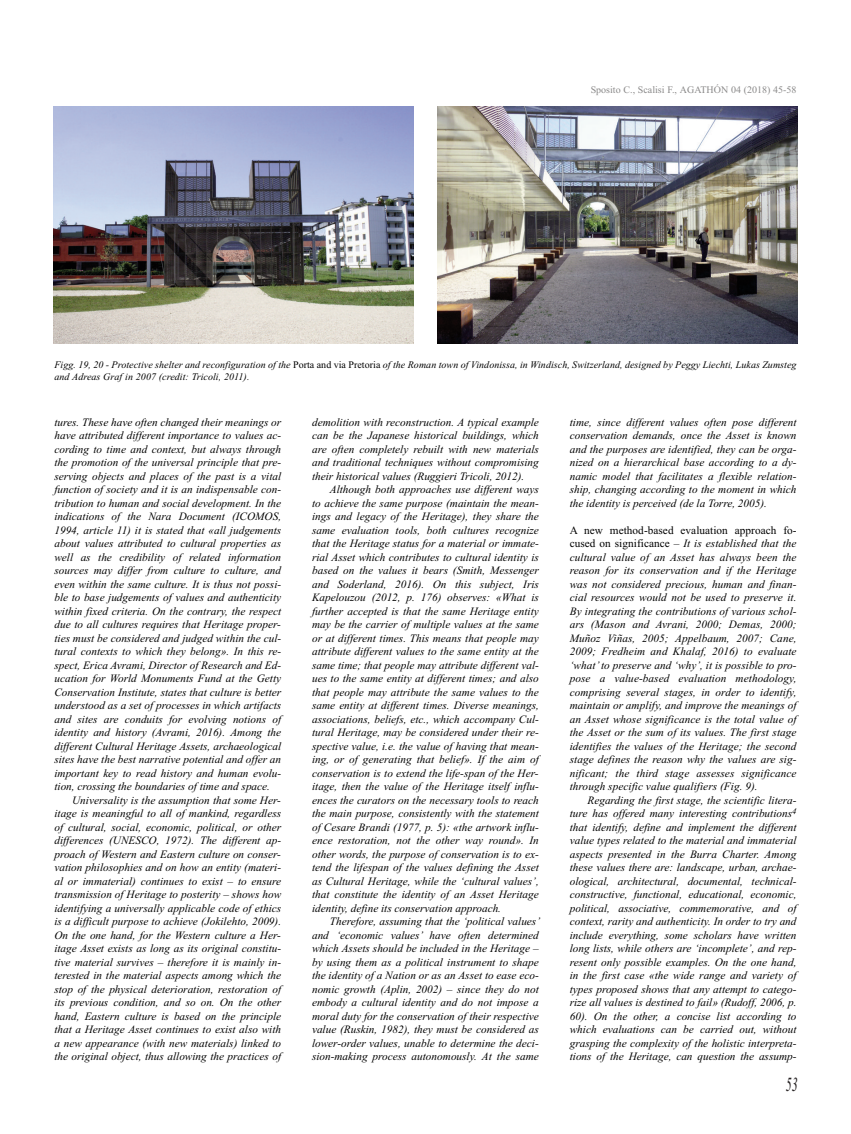
<style>
.page{position:relative;width:851px;height:1134px;background:#fff}
.page>*{position:absolute;margin:0;border:0;box-sizing:border-box;transform-origin:0 0}
.t1{font:italic 20px "Times New Roman";color:#231f20;scale:.6 1}
.t2{font:italic 11.25px/13.5px "Times New Roman";color:#000;text-align:justify}
.t3{font:italic 10px/12px "Times New Roman";letter-spacing:.005em;color:#000}
.t4{font:10px "Times New Roman";color:#8a8989}
.s1{font-style:normal}
</style>
<div class="page">
<img style="left:53px;top:106px;width:360px;height:237px">
<img style="left:437px;top:106px;width:360px;height:238px">
<p class="t4" style="left:590px;top:84px;width:207px">Sposito C., Scalisi F., AGATHÓN 04 (2018) 45-58</p>
<p class="t3" style="left:54px;top:358px;width:743px">Figg. 19, 20 - Protective shelter and reconfiguration of the <span class="s1">Porta and via Pretoria</span> of the Roman town of Vindonissa, in windisch, switzerland, designed by Peggy Liechti, Lukas Zumsteg and Adreas Graf in 2007 (credit: tricoli, 2011).</p>
<p class="t2" style="left:54px;top:415px;width:229px">tures. these have often changed their meanings or have attributed different importance to values ac&shy;cording to time and context, but always through the promotion of the universal principle that pre&shy;serving objects and places of the past is a vital function of society and it is an indispensable con&shy;tribution to human and social development. In the indications of the Nara document (ICoMos, 1994, article 11) it is stated that «all judgements about values attributed to cultural properties as well as the credibility of related information sources may differ from culture to culture, and even within the same culture. It is thus not possi&shy;ble to base judgements of values and authenticity within fixed criteria. on the contrary, the respect due to all cultures requires that Heritage proper&shy;ties must be considered and judged within the cul&shy;tural contexts to which they belong». In this re&shy;spect, erica Avrami, director of Research and ed&shy;ucation for world Monuments Fund at the Getty Conservation Institute, states that culture is better understood as a set of processes in which artifacts and sites are conduits for evolving notions of identity and history (Avrami, 2016). Among the different Cultural Heritage Assets, archaeological sites have the best narrative potential and offer an important key to read history and human evolu&shy;tion, crossing the boundaries of time and space.</p>
<p class="t2" style="left:54px;top:793px;width:228px;text-indent:18px">Universality is the assumption that some Her&shy;itage is meaningful to all of mankind, regardless of cultural, social, economic, political, or other differences (UNesCo, 1972). the different ap&shy;proach of western and eastern culture on conser&shy;vation philosophies and on how an entity (materi&shy;al or immaterial) continues to exist – to ensure transmission of Heritage to posterity – shows how identifying a universally applicable code of ethics is a difficult purpose to achieve (Jokilehto, 2009). on the one hand, for the western culture a Her&shy;itage Asset exists as long as its original constitu&shy;tive material survives – therefore it is mainly in&shy;terested in the material aspects among which the stop of the physical deterioration, restoration of its previous condition, and so on. on the other hand, eastern culture is based on the principle that a Heritage Asset continues to exist also with a new appearance (with new materials) linked to the original object, thus allowing the practices of</p>
<p class="t2" style="left:312px;top:415px;width:228px">demolition with reconstruction. A typical example can be the Japanese historical buildings, which are often completely rebuilt with new materials and traditional techniques without compromising their historical values (Ruggieri tricoli, 2012).</p>
<p class="t2" style="left:312px;top:483px;width:229px;text-indent:18px">Although both approaches use different ways to achieve the same purpose (maintain the mean&shy;ings and legacy of the Heritage), they share the same evaluation tools, both cultures recognize that the Heritage status for a material or immate&shy;rial Asset which contributes to cultural identity is based on the values it bears (smith, Messenger and soderland, 2016). on this subject, Iris Kapelouzou (2012, p. 176) observes: «what is further accepted is that the same Heritage entity may be the carrier of multiple values at the same or at different times. this means that people may attribute different values to the same entity at the same time; that people may attribute different val&shy;ues to the same entity at different times; and also that people may attribute the same values to the same entity at different times. diverse meanings, associations, beliefs, etc., which accompany Cul&shy;tural Heritage, may be considered under their re&shy;spective value, i.e. the value of having that mean&shy;ing, or of generating that belief». If the aim of conservation is to extend the life-span of the Her&shy;itage, then the value of the Heritage itself influ&shy;ences the curators on the necessary tools to reach the main purpose, consistently with the statement of Cesare brandi (1977, p. 5): «the artwork influ&shy;ence restoration, not the other way round». In other words, the purpose of conservation is to ex&shy;tend the lifespan of the values defining the Asset as Cultural Heritage, while the ‘cultural values’, that constitute the identity of an Asset Heritage identity, define its conservation approach.</p>
<p class="t2" style="left:312px;top:915px;width:229px;text-indent:18px">therefore, assuming that the ‘political values’ and ‘economic values’ have often determined which Assets should be included in the Heritage – by using them as a political instrument to shape the identity of a Nation or as an Asset to ease eco&shy;nomic growth (Aplin, 2002) – since they do not embody a cultural identity and do not impose a moral duty for the conservation of their respective value (Ruskin, 1982), they must be considered as lower-order values, unable to determine the deci&shy;sion-making process autonomously. At the same</p>
<p class="t2" style="left:569px;top:415px;width:228px">time, since different values often pose different conservation demands, once the Asset is known and the purposes are identified, they can be orga&shy;nized on a hierarchical base according to a dy&shy;namic model that facilitates a flexible relation&shy;ship, changing according to the moment in which the identity is perceived (de la torre, 2005).</p>
<p class="t2" style="left:569px;top:523px;width:229px"><span class="s1">A new method-based evaluation approach fo&shy;cused on significance –</span> It is established that the cultural value of an Asset has always been the reason for its conservation and if the Heritage was not considered precious, human and finan&shy;cial resources would not be used to preserve it. by integrating the contributions of various schol&shy;ars (Mason and Avrani, 2000; demas, 2000; Muñoz Viñas, 2005; Appelbaum, 2007; Cane, 2009; Fredheim and Khalaf, 2016) to evaluate ‘what’to preserve and ‘why’, it is possible to pro&shy;pose a value-based evaluation methodology, comprising several stages, in order to identify, maintain or amplify, and improve the meanings of an Asset whose significance is the total value of the Asset or the sum of its values. the first stage identifies the values of the Heritage; the second stage defines the reason why the values are sig&shy;nificant; the third stage assesses significance through specific value qualifiers (Fig. 9).</p>
<p class="t2" style="left:569px;top:793px;width:229px;text-indent:18px">Regarding the first stage, the scientific litera&shy;ture has offered many interesting contributions<sup>4 </sup>that identify, define and implement the different value types related to the material and immaterial aspects presented in the burra Charter. Among these values there are: landscape, urban, archae&shy;ological, architectural, documental, technical&shy;constructive, functional, educational, economic, political, associative, commemorative, and of context, rarity and authenticity. In order to try and include everything, some scholars have written long lists, while others are ‘incomplete’, and rep&shy;resent only possible examples. on the one hand, in the first case «the wide range and variety of types proposed shows that any attempt to catego&shy;rize all values is destined to fail» (Rudoff, 2006, p.<br>60). on the other, a concise list according to which evaluations can be carried out, without grasping the complexity of the holistic interpreta&shy;tions of the Heritage, can question the assump-</p>
<h1 class="t1" style="left:785px;top:1072px;width:21px">53</h1>
</div>
